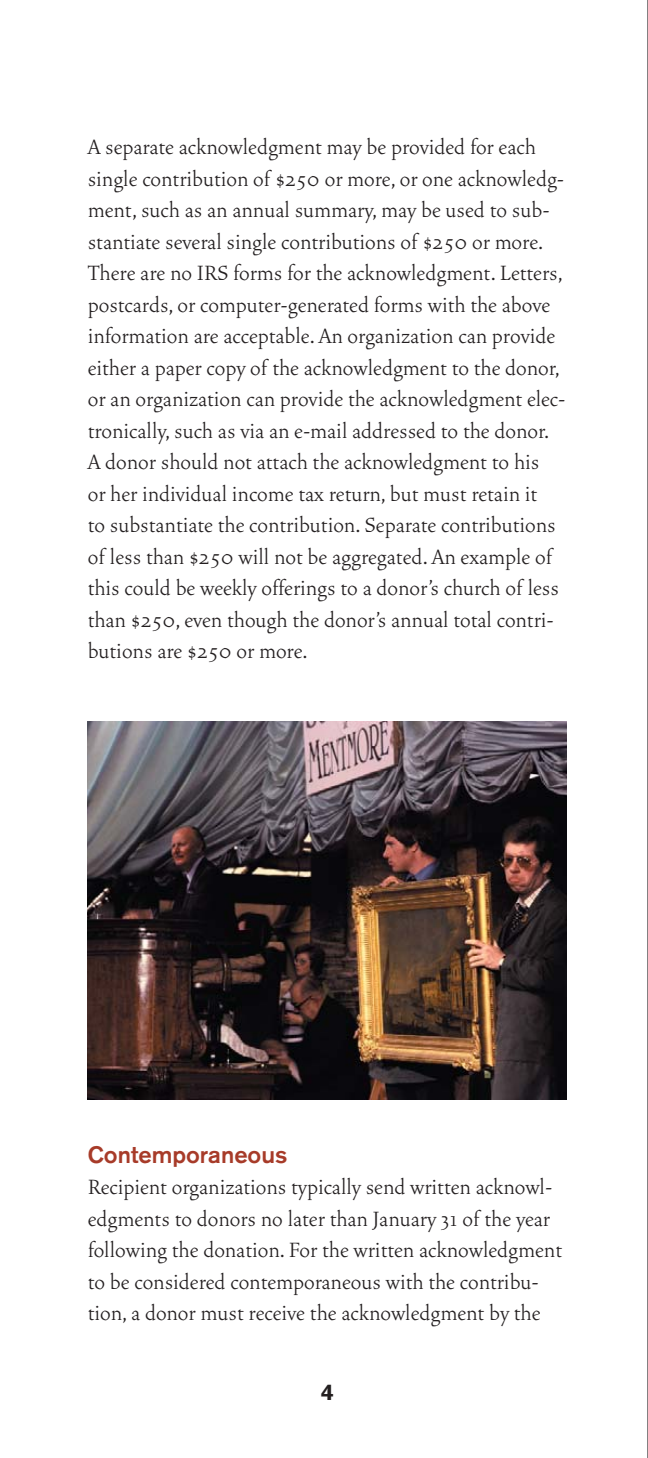
<style>
.page{position:relative;width:648px;height:1458px;background:#fff}
.page>*{position:absolute;margin:0;border:0;box-sizing:border-box;transform-origin:0 0}
.t1{font:300 25.88px/31.5px "Vendetta";color:#231f20}
.t2{font:500 23.62px "Akzidenz Grotesk BQ";color:#a73b29}
.t3{font:700 22.5px "Akzidenz Grotesk BQ";color:#231f20}
</style>
<div class="page">
<hr style="left:647px;top:0;width:1px;height:1458px;background:#231f20">
<img style="left:88px;top:722px;width:479px;height:378px">
<p class="t1" style="left:88px;top:133px;width:479px">A separate acknowledgment may be provided for each single contribution of $250 or more, or one acknowledg&shy;ment, such as an annual summary, may be used to sub&shy;stantiate several single contributions of $250 or more.<br>There are no IRS forms for the acknowledgment. Letters, postcards, or computer-generated forms with the above information are acceptable. An organization can provide either a paper copy of the acknowledgment to the donor, or an organization can provide the acknowledgment elec&shy;tronically, such as via an e-mail addressed to the donor.<br>A donor should not attach the acknowledgment to his<br>or her individual income tax return, but must retain it<br>to substantiate the contribution. Separate contributions of less than $250 will not be aggregated. An example of this could be weekly offerings to a donor’s church of less than $250, even though the donor’s annual total contri&shy;butions are $250 or more.</p>
<p class="t2" style="left:88px;top:1146px;width:201px">Contemporaneous</p>
<p class="t1" style="left:88px;top:1173px;width:476px">Recipient organizations typically send written acknowl&shy;edgments to donors no later than January 31 of the year following the donation. For the written acknowledgment to be considered contemporaneous with the contribu&shy;tion, a donor must receive the acknowledgment by the</p>
<p class="t3" style="left:321px;top:1384px;width:14px">4</p>
</div>
